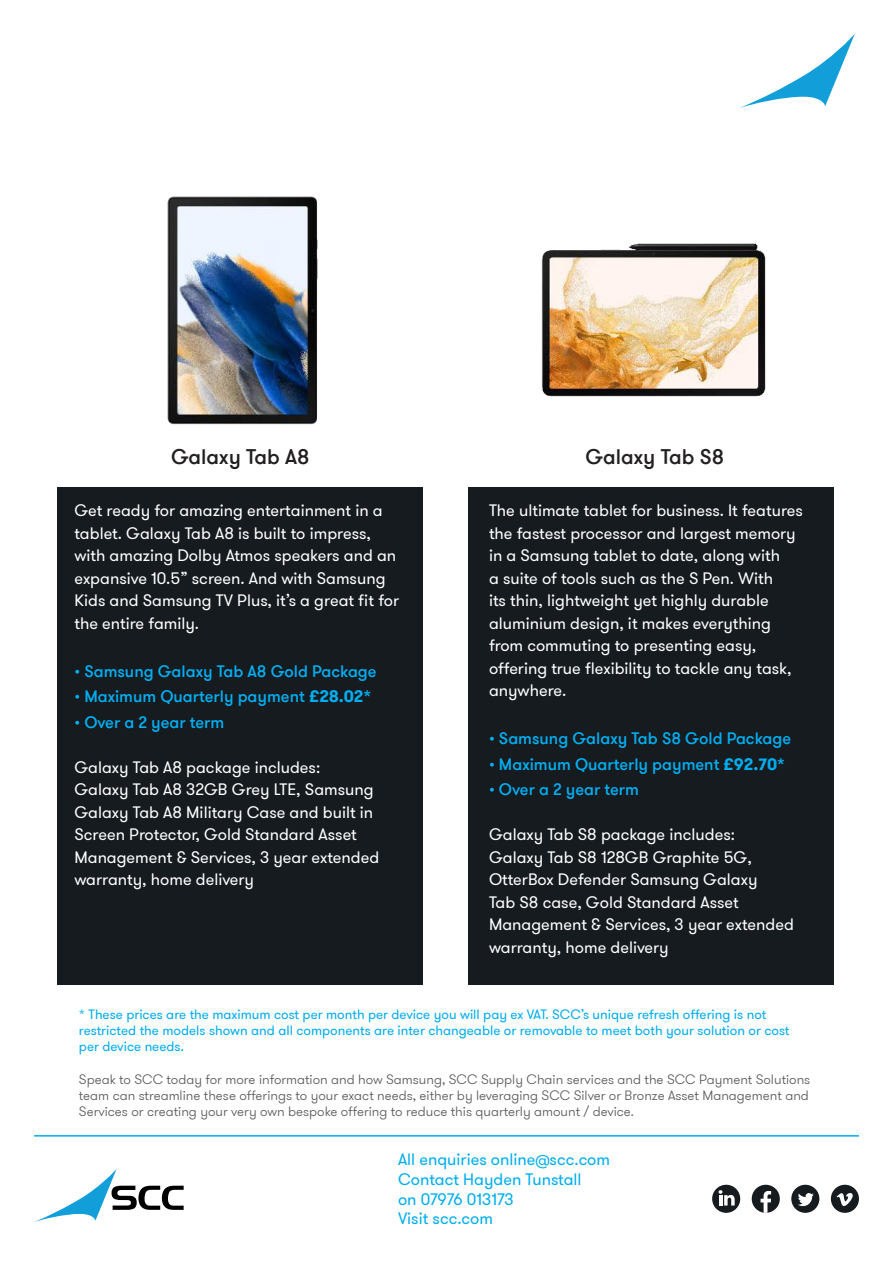
<style>
.page{position:relative;width:893px;height:1263px;background:#fff}
.page>*{position:absolute;margin:0;border:0;box-sizing:border-box;transform-origin:0 0}
.t1{font:500 21px "GT Walsheim Pro";color:#221f1f}
.t2{font:16.5px/22.5px "GT Walsheim Pro";color:#fff}
.t3{font:500 16.5px "GT Walsheim Pro";color:#00adef}
.t4{font:16.5px/19.8px "GT Walsheim Pro";color:#00adef}
.t5{font:300 13.5px/16.2px "GT Walsheim Pro";color:#57585a;text-align:justify}
.t6{font:13.5px/16.2px "GT Walsheim Pro";color:#00adef}
.s1{font-weight:700}
</style>
<div class="page">
<svg style="left:34px;top:1169px;width:150px;height:53px"></svg>
<svg style="left:740px;top:33px;width:115px;height:75px"></svg>
<div style="left:712px;top:1185px;width:28px;height:28px;background:#161b20;border-radius:50%"></div>
<svg style="left:719px;top:1190px;width:16px;height:15px"></svg>
<div style="left:752px;top:1185px;width:28px;height:28px;background:#161b20;border-radius:50%"></div>
<svg style="left:760px;top:1191px;width:11px;height:22px"></svg>
<div style="left:791px;top:1185px;width:28px;height:28px;background:#161b20;border-radius:50%"></div>
<svg style="left:798px;top:1193px;width:16px;height:13px"></svg>
<div style="left:831px;top:1185px;width:28px;height:28px;background:#161b20;border-radius:50%"></div>
<svg style="left:837px;top:1193px;width:16px;height:13px"></svg>
<hr style="left:34px;top:1135px;width:825px;height:1px;background:#00adef">
<img style="left:541px;top:243px;width:225px;height:154px">
<img style="left:167px;top:196px;width:151px;height:229px">
<div style="left:57px;top:487px;width:366px;height:497px;background:#161b20"></div>
<div style="left:468px;top:487px;width:365px;height:497px;background:#161b20"></div>
<p class="t1" style="left:171px;top:449px;width:140px">Galaxy Tab A8</p>
<p class="t1" style="left:586px;top:449px;width:140px">Galaxy Tab S8</p>
<p class="t2" style="left:489px;top:500px;width:315px">The ultimate tablet for business. It features the fastest processor and largest memory in a Samsung tablet to date, along with<br>a suite of tools such as the S Pen. With<br>its thin, lightweight yet highly durable aluminium design, it makes everything from commuting to presenting easy, offering true flexibility to tackle any task, anywhere.</p>
<p class="t3" style="left:489px;top:732px;width:304px">• Samsung Galaxy Tab S8 Gold Package</p>
<p class="t3" style="left:489px;top:758px;width:297px">• Maximum Quarterly payment <span class="s1">£92.70*</span></p>
<p class="t3" style="left:489px;top:783px;width:151px">• Over a 2 year term</p>
<p class="t2" style="left:489px;top:824px;width:306px">Galaxy Tab S8 package includes:<br>Galaxy Tab S8 128GB Graphite 5G,<br>OtterBox Defender Samsung Galaxy<br>Tab S8 case, Gold Standard Asset<br>Management &amp; Services, 3 year extended warranty, home delivery</p>
<p class="t2" style="left:74px;top:500px;width:326px">Get ready for amazing entertainment in a tablet. Galaxy Tab A8 is built to impress, with amazing Dolby Atmos speakers and an expansive 10.5” screen. And with Samsung Kids and Samsung TV Plus, it’s a great fit for the entire family.</p>
<p class="t3" style="left:74px;top:665px;width:304px">• Samsung Galaxy Tab A8 Gold Package</p>
<p class="t3" style="left:74px;top:690px;width:298px">• Maximum Quarterly payment <span class="s1">£28.02*</span></p>
<p class="t3" style="left:74px;top:716px;width:151px">• Over a 2 year term</p>
<p class="t2" style="left:74px;top:757px;width:306px">Galaxy Tab A8 package includes:<br>Galaxy Tab A8 32GB Grey LTE, Samsung Galaxy Tab A8 Military Case and built in Screen Protector, Gold Standard Asset Management &amp; Services, 3 year extended warranty, home delivery</p>
<p class="t6" style="left:79px;top:1006px;width:712px">* These prices are the maximum cost per month per device you will pay ex VAT. SCC’s unique refresh offering is not restricted the models shown and all components are inter changeable or removable to meet both your solution or cost per device needs.</p>
<p class="t5" style="left:79px;top:1071px;width:733px">Speak to SCC today for more information and how Samsung, SCC Supply Chain services and the SCC Payment Solutions team can streamline these offerings to your exact needs, either by leveraging SCC Silver or Bronze Asset Management and Services or creating your very own bespoke offering to reduce this quarterly amount / device.</p>
<p class="t4" style="left:398px;top:1151px;width:214px">All enquiries online@scc.com<br>Contact Hayden Tunstall<br>on 07976 013173<br>Visit scc.com</p>
</div>
